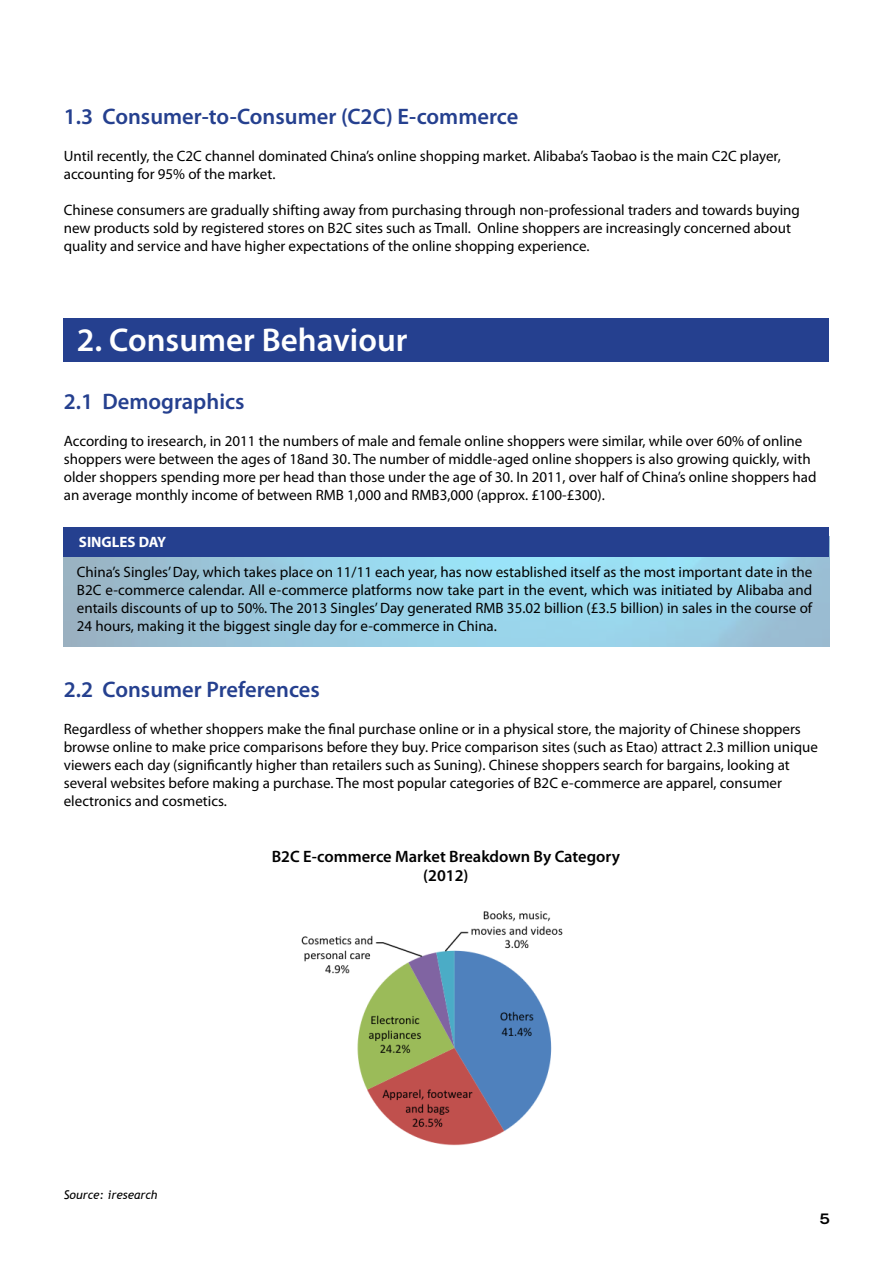
<style>
.page{position:relative;width:893px;height:1263px;background:#fff}
.page>*{position:absolute;margin:0;border:0;box-sizing:border-box;transform-origin:0 0}
.t1{font:600 33px "Myriad Pro";color:#fff}
.t2{font:600 22.5px "Myriad Pro";color:#25408f}
.t3{font:600 16.5px/19.8px "Myriad Pro";color:#000;text-align:center}
.t4{font:15px/18px "Myriad Pro";color:#000}
.t5{font:700 15px "Myriad Pro";color:#fff}
.t6{font:700 15px "Substance";color:#000}
.t7{font:italic 12px "Trebuchet MS";color:#000}
</style>
<div class="page">
<img style="left:301px;top:910px;width:262px;height:236px">
<div style="left:64px;top:318px;width:765px;height:44px;background:#25408f"></div>
<div style="left:64px;top:527px;width:765px;height:30px;background:#25408f"></div>
<h2 class="t2" style="left:64px;top:102px;width:456px">1.3 Consumer-to-Consumer (C2C) E-commerce</h2>
<p class="t4" style="left:64px;top:146px;width:718px">Until recently, the C2C channel dominated China’s online shopping market. Alibaba’s Taobao is the main C2C player, accounting for 95% of the market.</p>
<p class="t4" style="left:64px;top:200px;width:738px">Chinese consumers are gradually shifting away from purchasing through non-professional traders and towards buying new products sold by registered stores on B2C sites such as Tmall. Online shoppers are increasingly concerned about quality and service and have higher expectations of the online shopping experience.</p>
<h1 class="t1" style="left:77px;top:319px;width:332px">2. Consumer Behaviour</h1>
<h2 class="t2" style="left:64px;top:387px;width:182px">2.1 Demographics</h2>
<p class="t4" style="left:64px;top:432px;width:754px">According to iresearch, in 2011 the numbers of male and female online shoppers were similar, while over 60% of online shoppers were between the ages of 18and 30. The number of middle-aged online shoppers is also growing quickly, with older shoppers spending more per head than those under the age of 30. In 2011, over half of China’s online shoppers had an average monthly income of between RMB 1,000 and RMB3,000 (approx. £100-£300).</p>
<p class="t5" style="left:79px;top:533px;width:89px">SINGLES DAY</p>
<p class="t4" style="left:77px;top:563px;width:737px;text-align:justify">China’s Singles’ Day, which takes place on 11/11 each year, has now established itself as the most important date in the B2C e-commerce calendar. All e-commerce platforms now take part in the event, which was initiated by Alibaba and entails discounts of up to 50%. The 2013 Singles’ Day generated RMB 35.02 billion (£3.5 billion) in sales in the course of 24 hours, making it the biggest single day for e-commerce in China.</p>
<h2 class="t2" style="left:64px;top:675px;width:258px">2.2 Consumer Preferences</h2>
<p class="t4" style="left:64px;top:720px;width:756px">Regardless of whether shoppers make the final purchase online or in a physical store, the majority of Chinese shoppers browse online to make price comparisons before they buy. Price comparison sites (such as Etao) attract 2.3 million unique viewers each day (significantly higher than retailers such as Suning). Chinese shoppers search for bargains, looking at several websites before making a purchase. The most popular categories of B2C e-commerce are apparel, consumer electronics and cosmetics.</p>
<p class="t3" style="left:272px;top:846px;width:350px">B2C E-commerce Market Breakdown By Category (2012)</p>
<p class="t7" style="left:64px;top:1187px;width:95px">Source: iresearch</p>
<p class="t6" style="left:820px;top:1210px;width:12px">5</p>
</div>
